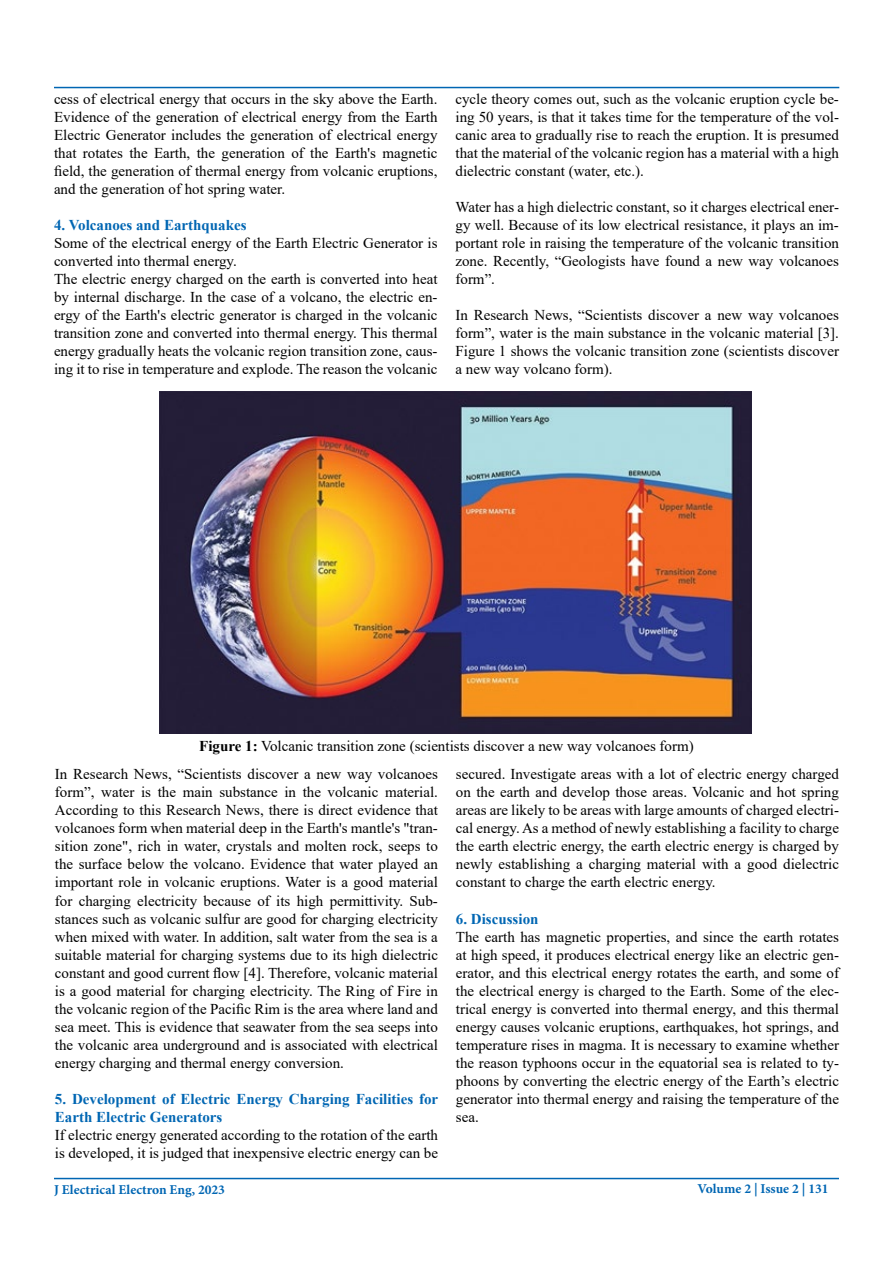
<style>
.page{position:relative;width:893px;height:1263px;background:#fff}
.page>*{position:absolute;margin:0;border:0;box-sizing:border-box;transform-origin:0 0}
.t1{font:15px/18px "Times New Roman";color:#000;text-align:justify}
.t2{font:700 15px/18px "Times New Roman";color:#0066b3}
.t3{font:700 13.5px "Minion Pro";color:#0066b3}
.s1{font-weight:700}
</style>
<div class="page">
<hr style="left:54px;top:1178px;width:785px;height:1px;background:#0066b3">
<hr style="left:54px;top:87px;width:785px;height:1px;background:#0066b3">
<img style="left:159px;top:391px;width:593px;height:342px">
<p class="t1" style="left:54px;top:90px;width:385px">cess of electrical energy that occurs in the sky above the Earth.<br>Evidence of the generation of electrical energy from the Earth Electric Generator includes the generation of electrical energy that rotates the Earth, the generation of the Earth's magnetic field, the generation of thermal energy from volcanic eruptions, and the generation of hot spring water.</p>
<p class="t2" style="left:54px;top:216px;width:194px">4. Volcanoes and Earthquakes</p>
<p class="t1" style="left:54px;top:234px;width:385px;text-align:left">Some of the electrical energy of the Earth Electric Generator is converted into thermal energy.<br>The electric energy charged on the earth is converted into heat by internal discharge. In the case of a volcano, the electric en&shy;ergy of the Earth's electric generator is charged in the volcanic transition zone and converted into thermal energy. This thermal energy gradually heats the volcanic region transition zone, caus&shy;ing it to rise in temperature and explode. The reason the volcanic</p>
<p class="t1" style="left:455px;top:90px;width:385px">cycle theory comes out, such as the volcanic eruption cycle be&shy;ing 50 years, is that it takes time for the temperature of the vol&shy;canic area to gradually rise to reach the eruption. It is presumed that the material of the volcanic region has a material with a high dielectric constant (water, etc.).</p>
<p class="t1" style="left:455px;top:198px;width:385px">Water has a high dielectric constant, so it charges electrical ener&shy;gy well. Because of its low electrical resistance, it plays an im&shy;portant role in raising the temperature of the volcanic transition zone. Recently, “Geologists have found a new way volcanoes form”.</p>
<p class="t1" style="left:455px;top:306px;width:385px">In Research News, “Scientists discover a new way volcanoes form”, water is the main substance in the volcanic material [3].<br>Figure 1 shows the volcanic transition zone (scientists discover a new way volcano form).</p>
<p class="t1" style="left:55px;top:731px;width:640px;line-height:28.8px;text-indent:144px"><span class="s1">Figure 1:</span> Volcanic transition zone (scientists discover a new way volcanoes form)<br>In Research News, “Scientists discover a new way volcanoes</p>
<p class="t1" style="left:55px;top:783px;width:385px">form”, water is the main substance in the volcanic material.<br>According to this Research News, there is direct evidence that volcanoes form when material deep in the Earth's mantle's "tran&shy;sition zone", rich in water, crystals and molten rock, seeps to the surface below the volcano. Evidence that water played an important role in volcanic eruptions. Water is a good material for charging electricity because of its high permittivity. Sub&shy;stances such as volcanic sulfur are good for charging electricity when mixed with water. In addition, salt water from the sea is a suitable material for charging systems due to its high dielectric constant and good current flow [4]. Therefore, volcanic material is a good material for charging electricity. The Ring of Fire in the volcanic region of the Pacific Rim is the area where land and sea meet. This is evidence that seawater from the sea seeps into the volcanic area underground and is associated with electrical energy charging and thermal energy conversion.</p>
<p class="t2" style="left:55px;top:1089px;width:385px">5. Development of Electric Energy Charging Facilities for<br>Earth Electric Generators</p>
<p class="t1" style="left:55px;top:1125px;width:385px">If electric energy generated according to the rotation of the earth is developed, it is judged that inexpensive electric energy can be</p>
<p class="t1" style="left:456px;top:765px;width:385px">secured. Investigate areas with a lot of electric energy charged on the earth and develop those areas. Volcanic and hot spring areas are likely to be areas with large amounts of charged electri&shy;cal energy. As a method of newly establishing a facility to charge the earth electric energy, the earth electric energy is charged by newly establishing a charging material with a good dielectric constant to charge the earth electric energy.</p>
<p class="t2" style="left:456px;top:909px;width:84px">6. Discussion</p>
<p class="t1" style="left:456px;top:927px;width:385px">The earth has magnetic properties, and since the earth rotates at high speed, it produces electrical energy like an electric gen&shy;erator, and this electrical energy rotates the earth, and some of the electrical energy is charged to the Earth. Some of the elec&shy;trical energy is converted into thermal energy, and this thermal energy causes volcanic eruptions, earthquakes, hot springs, and temperature rises in magma. It is necessary to examine whether the reason typhoons occur in the equatorial sea is related to ty&shy;phoons by converting the electric energy of the Earth’s electric generator into thermal energy and raising the temperature of the sea.</p>
<p class="t3" style="left:54px;top:1180px;width:173px">J Electrical Electron Eng, 2023</p>
<p class="t3" style="left:697px;top:1179px;width:133px">Volume 2 | Issue 2 | 131</p>
</div>
